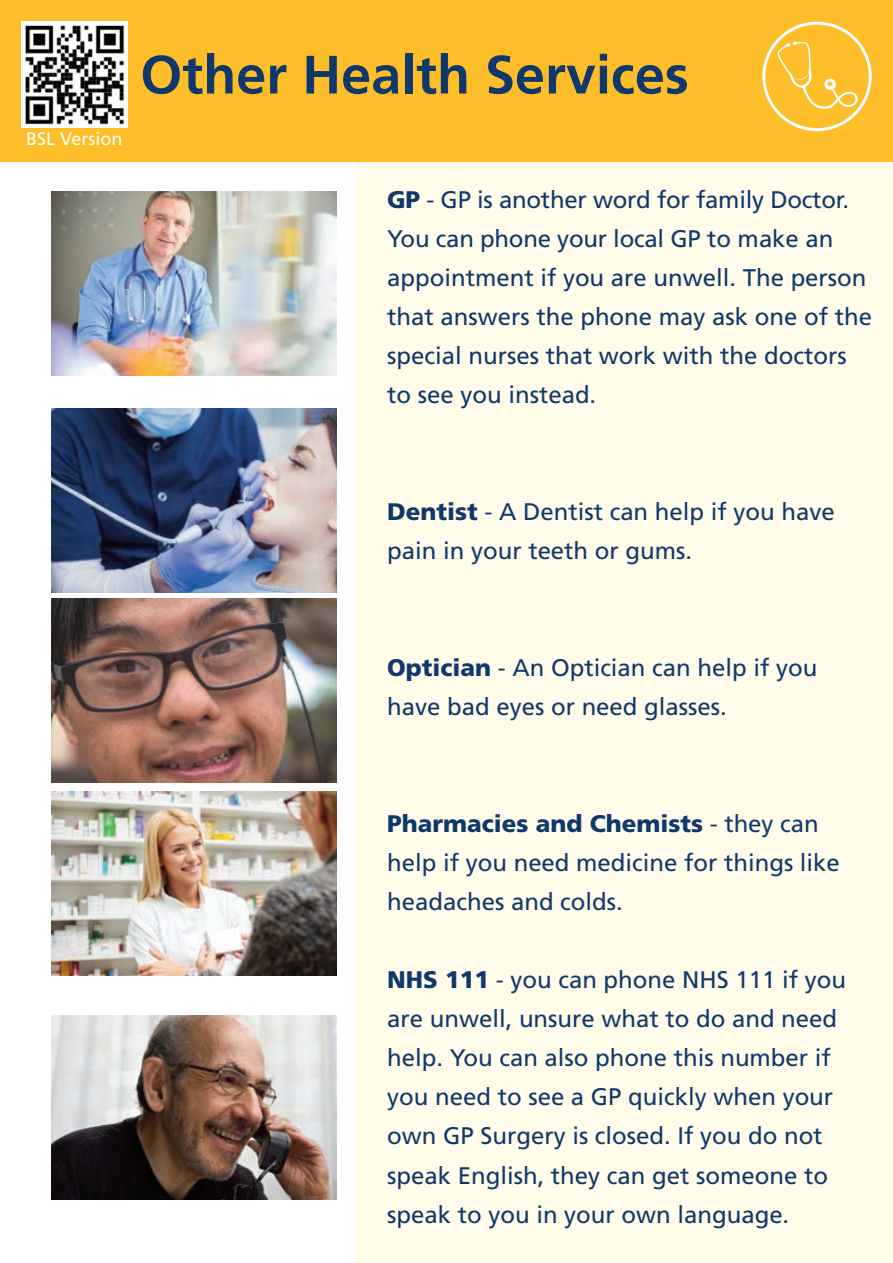
<style>
.page{position:relative;width:893px;height:1263px;background:#fff}
.page>*{position:absolute;margin:0;border:0;box-sizing:border-box;transform-origin:0 0}
.t1{font:700 54px "Frutiger";color:#11386d}
.t2{font:24px/39px "Frutiger";color:#11386d}
.t3{font:18px "Frutiger";color:#fff}
.s1{font-weight:900}
</style>
<div class="page">
<div style="left:357px;top:146px;width:536px;height:1117px;background:#fffde9"></div>
<div style="left:0;top:0;width:893px;height:162px;background:#fdbe29"></div>
<img style="left:51px;top:408px;width:286px;height:184px">
<img style="left:51px;top:191px;width:286px;height:184px">
<img style="left:51px;top:598px;width:286px;height:184px">
<img style="left:51px;top:791px;width:286px;height:185px">
<img style="left:51px;top:1015px;width:286px;height:184px">
<svg style="left:762px;top:22px;width:110px;height:109px"></svg>
<div style="left:21px;top:21px;width:107px;height:107px;background:#fff"></div>
<img style="left:25px;top:25px;width:100px;height:100px">
<p class="t3" style="left:26px;top:132px;width:98px">BSL Version</p>
<h1 class="t1" style="left:140px;top:53px;width:550px">Other Health Services</h1>
<p class="t2" style="left:387px;top:182px;width:486px"><span class="s1">GP</span> - GP is another word for family Doctor.<br>You can phone your local GP to make an appointment if you are unwell. The person that answers the phone may ask one of the special nurses that work with the doctors to see you instead.</p>
<p class="t2" style="left:387px;top:494px;width:449px"><span class="s1">Dentist</span> - A Dentist can help if you have pain in your teeth or gums.</p>
<p class="t2" style="left:387px;top:650px;width:432px"><span class="s1">Optician</span> - An Optician can help if you have bad eyes or need glasses.</p>
<p class="t2" style="left:387px;top:806px;width:454px"><span class="s1">Pharmacies and Chemists</span> - they can help if you need medicine for things like headaches and colds.</p>
<p class="t2" style="left:387px;top:962px;width:460px"><span class="s1">NHS 111</span> - you can phone NHS 111 if you are unwell, unsure what to do and need help. You can also phone this number if you need to see a GP quickly when your own GP Surgery is closed. If you do not speak English, they can get someone to speak to you in your own language.</p>
</div>
